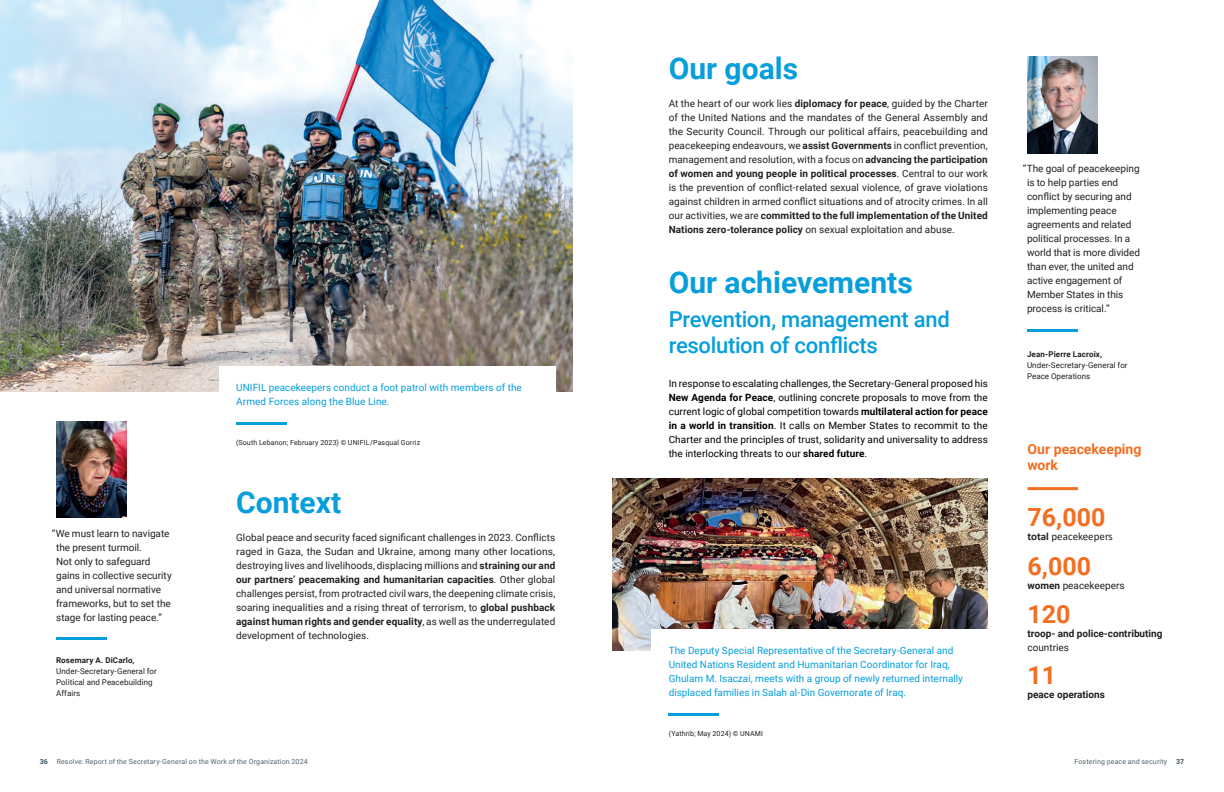
<style>
.page{position:relative;width:1224px;height:792px;background:#fff}
.page>*{position:absolute;margin:0;border:0;box-sizing:border-box;transform-origin:0 0}
.Paragraph_title{font:700 30px "Roboto";color:#069edb}
.Body_copy{font:700 30px "Roboto";color:#069edb}
.Data{font:700 25px "Roboto";color:#f36e21}
.Paragraphe_Sub_title{font:500 22px/26px "Roboto";letter-spacing:-.015em;color:#069edb}
.Highlight_Title{font:700 14px/16px "Roboto";color:#f36e21}
.No_Spacing{font:11px "Calibri";color:#231f20}
.Body_copy-2{font:10px/14px "Roboto";color:#231f20;text-align:justify}
.Body_copy-3{font:10px/14px "Roboto";letter-spacing:.005em;color:#000;text-align:justify}
.Caption_blue_text{font:10px/14px "Roboto";letter-spacing:.005em;color:#069edb}
.Highlight_text{font:700 10px/14px "Roboto";color:#231f20}
.Highlight_text-2{font:10px "Roboto";color:#231f20}
.t1{font:8px/11px "Roboto";letter-spacing:.005em;color:#231f20}
.t2{font:7px "Roboto";letter-spacing:.02em;color:#53656e}
.Caption_copyright_black{font:7px "Roboto";letter-spacing:.02em;color:#231f20}
.t3{font:900 7px "Roboto";color:#53656e}
.s1{font-weight:700}
.s2{font-weight:400}
</style>
<div class="page">
<img style="left:0;top:0;width:572px;height:391px">
<img style="left:612px;top:478px;width:376px;height:172px">
<div style="left:219px;top:367px;width:336px;height:95px;background:#fff"></div>
<hr style="left:236px;top:422px;width:51px;height:3px;background:#069edb">
<div style="left:652px;top:630px;width:336px;height:123px;background:#fff"></div>
<hr style="left:669px;top:713px;width:50px;height:3px;background:#069edb">
<hr style="left:1028px;top:487px;width:50px;height:3px;background:#f36e21">
<img style="left:1028px;top:57px;width:69px;height:96px">
<hr style="left:1027px;top:329px;width:50px;height:3px;background:#069edb">
<img style="left:57px;top:421px;width:70px;height:97px">
<hr style="left:56px;top:637px;width:51px;height:3px;background:#069edb">
<p class="Body_copy-2" style="left:56px;top:526px;width:117px;text-align:left;text-indent:-4px">“We must learn to navigate the present turmoil.<br>Not only to safeguard gains in collective security and universal normative frameworks, but to set the stage for lasting peace.”</p>
<p class="t1" style="left:56px;top:654px;width:102px"><span class="s1">Rosemary A. DiCarlo,<br></span>Under-Secretary-General for<br>Political and Peacebuilding<br>Affairs</p>
<p class="Caption_blue_text" style="left:236px;top:380px;width:287px">UNIFIL peacekeepers conduct a foot patrol with members of the<br>Armed Forces along the Blue Line.</p>
<p class="Caption_copyright_black" style="left:236px;top:438px;width:186px">(South Lebanon; February 2023) © UNIFIL/Pasqual Gorriz</p>
<h2 class="Paragraph_title" style="left:236px;top:481px;width:107px">Context</h2>
<p class="Body_copy-2" style="left:236px;top:530px;width:321px">Global peace and security faced significant challenges in 2023. Conflicts raged in Gaza, the Sudan and Ukraine, among many other locations, destroying lives and livelihoods, displacing millions and <span class="s1">straining our and our partners’ peacemaking and humanitarian capacities</span>. Other global challenges persist, from protracted civil wars, the deepening climate crisis, soaring inequalities and a rising threat of terrorism, to <span class="s1">global pushback against human rights and gender equality</span>, as well as the underregulated development of technologies.</p>
<h2 class="Paragraph_title" style="left:669px;top:48px;width:131px">Our goals</h2>
<p class="Body_copy-2" style="left:669px;top:96px;width:321px">At the heart of our work lies <span class="s1">diplomacy for peace</span>, guided by the Charter of the United Nations and the mandates of the General Assembly and the Security Council. Through our political affairs, peacebuilding and peacekeeping endeavours, we <span class="s1">assist Governments</span> in conflict prevention, management and resolution, with a focus on <span class="s1">advancing the participation of women and young people in political processes</span>. Central to our work is the prevention of conflict-related sexual violence, of grave violations against children in armed conflict situations and of atrocity crimes. In all our activities, we are <span class="s1">committed to the full implementation of the United Nations zero-tolerance policy</span> on sexual exploitation and abuse.</p>
<p class="Body_copy" style="left:669px;top:261px;width:246px">Our achievements</p>
<h3 class="Paragraphe_Sub_title" style="left:669px;top:306px;width:283px">Prevention, management and resolution of conflicts</h3>
<p class="Body_copy-3" style="left:669px;top:376px;width:321px">In response to escalating challenges, the Secretary-General proposed his <span class="s1">New Agenda for Peace</span>, outlining concrete proposals to move from the current logic of global competition towards <span class="s1">multilateral action for peace in a world in transition</span>. It calls on Member States to recommit to the Charter and the principles of trust, solidarity and universality to address the interlocking threats to our <span class="s1">shared future</span>.</p>
<p class="Caption_blue_text" style="left:669px;top:643px;width:296px">The Deputy Special Representative of the Secretary-General and United Nations Resident and Humanitarian Coordinator for Iraq, Ghulam M. Isaczai, meets with a group of newly returned internally displaced families in Salah al-Din Governorate of Iraq.</p>
<p class="Caption_copyright_black" style="left:669px;top:729px;width:96px">(Yathrib; May 2024) © UNAMI</p>
<p class="Body_copy-2" style="left:1027px;top:161px;width:115px;text-align:left;text-indent:-4px">“The goal of peacekeeping is to help parties end conflict by securing and implementing peace agreements and related political processes. In a world that is more divided than ever, the united and active engagement of<br>Member States in this process is critical.”</p>
<p class="t1" style="left:1027px;top:348px;width:102px"><span class="s1">Jean-Pierre Lacroix,<br></span>Under-Secretary-General for<br>Peace Operations</p>
<p class="Highlight_Title" style="left:1028px;top:441px;width:115px">Our peacekeeping work</p>
<p class="Data" style="left:1028px;top:500px;width:79px">76,000</p>
<p class="No_Spacing" style="left:1028px;top:528px;width:87px"><span class="s1">total</span> peacekeepers</p>
<p class="Data" style="left:1028px;top:549px;width:65px">6,000</p>
<p class="Highlight_text-2" style="left:1028px;top:579px;width:99px"><span class="s1">women</span> peacekeepers</p>
<p class="Data" style="left:1028px;top:596px;width:45px">120</p>
<p class="Highlight_text" style="left:1028px;top:626px;width:137px">troop- and police-contributing <span class="s2">countries</span></p>
<p class="Data" style="left:1028px;top:658px;width:30px">11</p>
<p class="Highlight_text" style="left:1028px;top:687px;width:79px">peace operations</p>
<p class="t3" style="left:40px;top:756px;width:10px">36</p>
<p class="t2" style="left:57px;top:756px;width:253px">Resolve: Report of the Secretary-General on the Work of the Organization 2024</p>
<p class="t2" style="left:1075px;top:756px;width:94px">Fostering peace and security</p>
<p class="t3" style="left:1176px;top:756px;width:10px">37</p>
</div>
